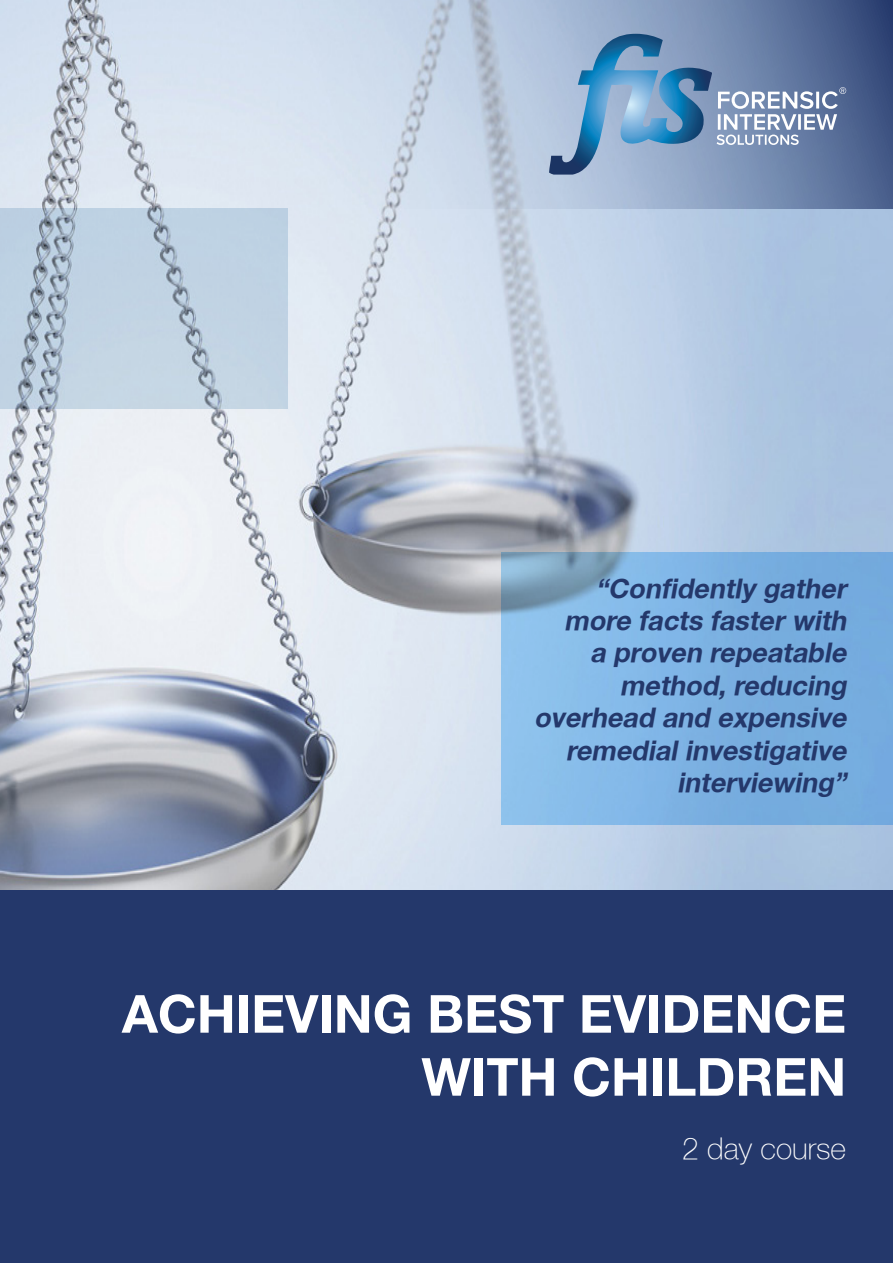
<style>
.page{position:relative;width:893px;height:1263px;background:#fff}
.page>*{position:absolute;margin:0;border:0;box-sizing:border-box;transform-origin:0 0}
.t1{font:700 52.5px/63px "Helvetica Neue";color:#fff;text-align:right}
.t2{font:100 30px "Helvetica Neue 35";color:#fff}
.t3{font:italic 700 27px/32.4px "Helvetica Neue";color:#24386b;text-align:right}
</style>
<div class="page">
<img style="left:0;top:0;width:893px;height:891px">
<div style="left:0;top:891px;width:893px;height:372px;background:#24386b"></div>
<svg style="left:0;top:208px;width:287px;height:200px;background:#baccdc"></svg>
<svg style="left:502px;top:553px;width:391px;height:272px;background:#7db2e1"></svg>
<svg style="left:276px;top:0;width:617px;height:208px;background:#a2b3cc"></svg>
<img style="left:549px;top:34px;width:163px;height:141px">
<svg style="left:717px;top:87px;width:129px;height:58px"></svg>
<p class="t3" style="left:534px;top:571px;width:319px">“Confidently gather more facts faster with<br>a proven repeatable method, reducing overhead and expensive remedial investigative interviewing”</p>
<p class="t1" style="left:122px;top:981px;width:726px">ACHIEVING BEST EVIDENCE<br>WITH CHILDREN</p>
<p class="t2" style="left:682px;top:1131px;width:165px">2 day course</p>
</div>
